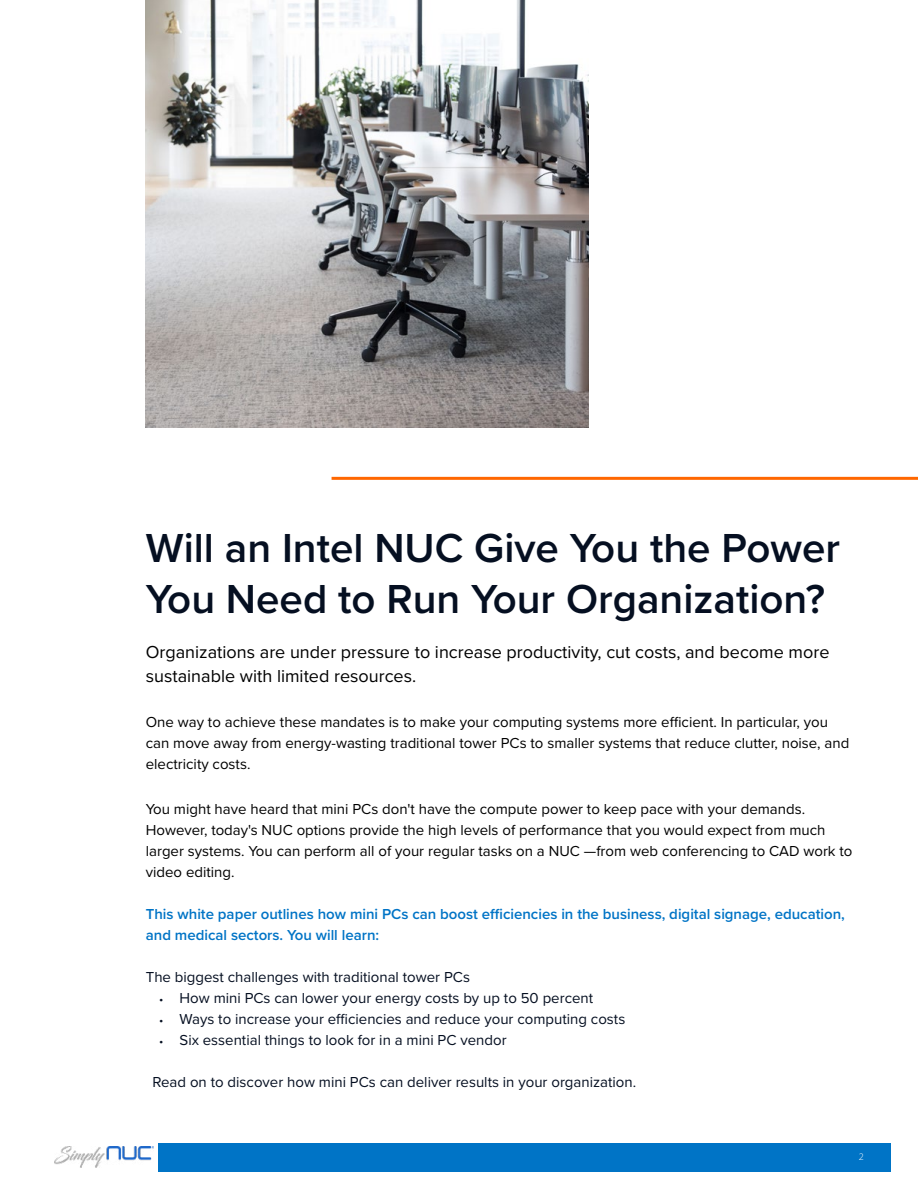
<style>
.page{position:relative;width:918px;height:1188px;background:#fff}
.page>*{position:absolute;margin:0;border:0;box-sizing:border-box;transform-origin:0 0}
.t1{font:600 42px/50.4px "Proxima Nova";color:#050f21}
.t2{font:18px/24px "Proxima Nova";color:#000}
.t3{font:15px/21px "Proxima Nova";color:#000}
.t4{font:15px "Proxima Nova";color:#050f21}
.t5{font:600 15px/21px "Proxima Nova";color:#0074c6}
.t6{font:300 9px "Open Sans";color:#fff}
.s1{font-size:12px}
</style>
<div class="page">
<div style="left:158px;top:1143px;width:733px;height:28px;background:#0074c6"></div>
<img style="left:54px;top:1147px;width:99px;height:21px">
<img style="left:146px;top:0;width:443px;height:428px">
<hr style="left:332px;top:477px;width:586px;height:3px;background:#ff6700">
<h1 class="t1" style="left:146px;top:522px;width:696px">Will an Intel NUC Give You the Power<br>You Need to Run Your Organization?</h1>
<p class="t2" style="left:146px;top:639px;width:685px">Organizations are under pressure to increase productivity, cut costs, and become more sustainable with limited resources.</p>
<p class="t3" style="left:146px;top:710px;width:705px">One way to achieve these mandates is to make your computing systems more efficient. In particular, you can move away from energy-wasting traditional tower PCs to smaller systems that reduce clutter, noise, and electricity costs.</p>
<p class="t3" style="left:146px;top:797px;width:708px">You might have heard that mini PCs don't have the compute power to keep pace with your demands.<br>However, today's NUC options provide the high levels of performance that you would expect from much larger systems. You can perform all of your regular tasks on a NUC —from web conferencing to CAD work to video editing.</p>
<p class="t5" style="left:146px;top:903px;width:701px">This white paper outlines how mini PCs can boost efficiencies in the business, digital signage, education, and medical sectors. You will learn:</p>
<p class="t4" style="left:146px;top:965px;width:326px">The biggest challenges with traditional tower PCs</p>
<p class="t4" style="left:159px;top:986px;width:435px"><span class="s1">•</span> How mini PCs can lower your energy costs by up to 50 percent</p>
<p class="t4" style="left:159px;top:1007px;width:468px"><span class="s1">•</span> Ways to increase your efficiencies and reduce your computing costs</p>
<p class="t4" style="left:159px;top:1028px;width:349px"><span class="s1">•</span> Six essential things to look for in a mini PC vendor</p>
<p class="t4" style="left:153px;top:1070px;width:485px">Read on to discover how mini PCs can deliver results in your organization.</p>
<p class="t6" style="left:859px;top:1150px;width:7px">2</p>
</div>
